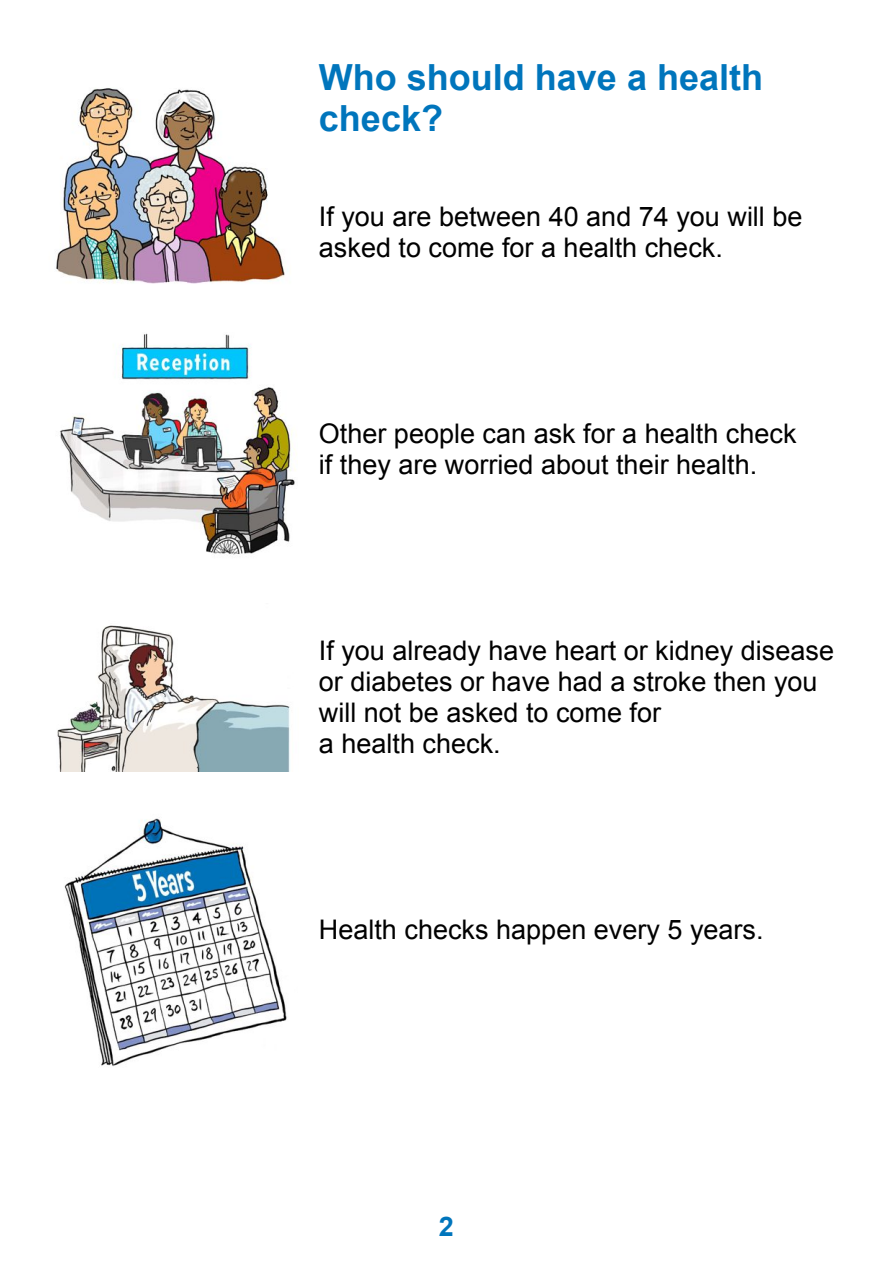
<style>
.page{position:relative;width:893px;height:1263px;background:#fff}
.page>*{position:absolute;margin:0;border:0;box-sizing:border-box;transform-origin:0 0}
.t1{font:700 36px/41.2px "Arial";color:#0075bc}
.t2{font:27px/30.9px "Arial";color:#000}
.t3{font:700 27px "Arial";color:#0075bc}
</style>
<div class="page">
<img style="left:56px;top:88px;width:229px;height:196px">
<img style="left:60px;top:333px;width:236px;height:222px">
<img style="left:57px;top:625px;width:233px;height:146px">
<img style="left:64px;top:818px;width:223px;height:248px">
<p class="t1" style="left:319px;top:60px;width:446px">Who should have a health check?</p>
<p class="t2" style="left:319px;top:204px;width:485px">If you are between 40 and 74 you will be asked to come for a health check.</p>
<p class="t2" style="left:319px;top:421px;width:479px">Other people can ask for a health check if they are worried about their health.</p>
<p class="t2" style="left:319px;top:637px;width:517px">If you already have heart or kidney disease or diabetes or have had a stroke then you will not be asked to come for<br>a health check.</p>
<p class="t2" style="left:319px;top:916px;width:446px">Health checks happen every 5 years.</p>
<p class="t3" style="left:439px;top:1216px;width:17px">2</p>
</div>
